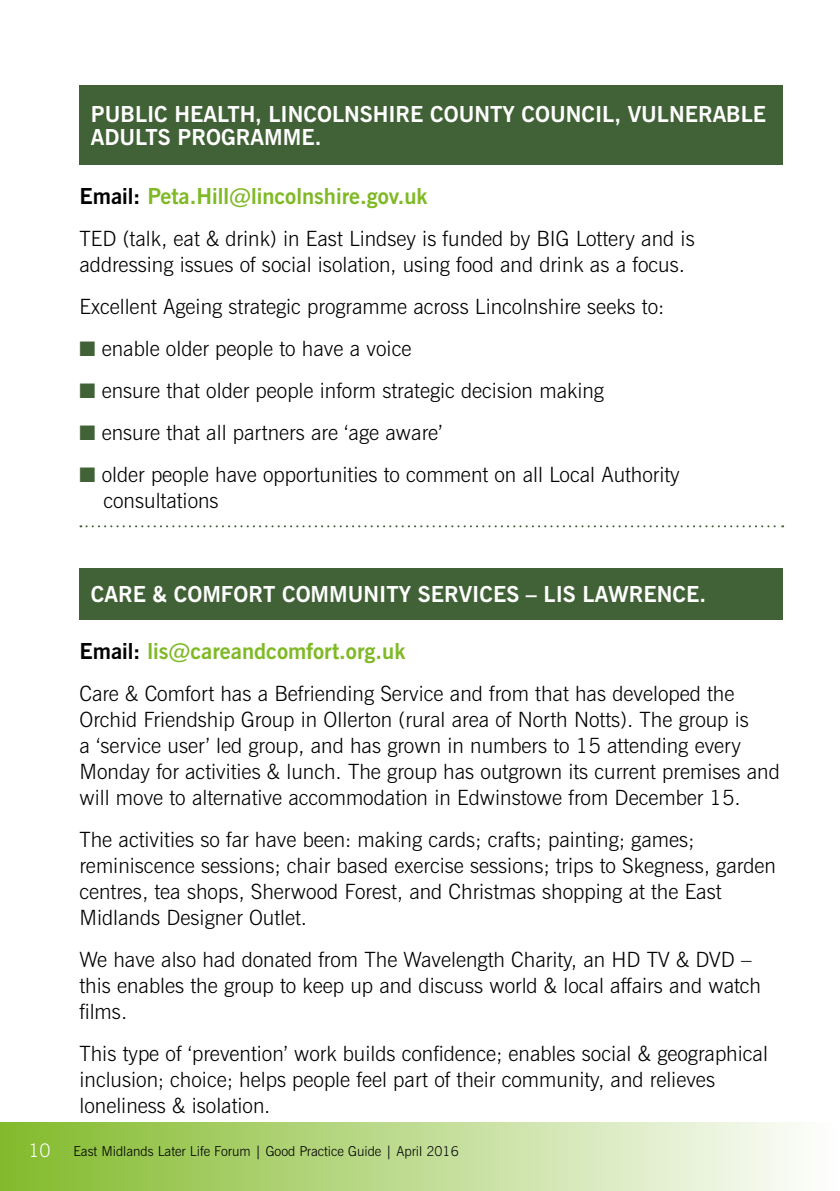
<style>
.page{position:relative;width:840px;height:1191px;background:#fff}
.page>*{position:absolute;margin:0;border:0;box-sizing:border-box;transform-origin:0 0}
.t1{font:700 22px/23.8px "News Gothic BT";color:#fff}
.t2{font:700 22px "News Gothic BT";color:#80b926}
.t3{font:300 21px/26px "News Gothic BT";color:#000}
.t4{font:300 13.6px "News Gothic BT";color:#000}
.s1{color:#000}
.s2{color:#416136}
.s3{font-size:18.8px;color:#fff}
.s4{font-weight:400}
</style>
<div class="page">
<svg style="left:80px;top:525px;width:702px;height:2px"></svg>
<div style="left:79px;top:85px;width:703px;height:79px;background:#416136"></div>
<div style="left:79px;top:568px;width:703px;height:51px;background:#416136"></div>
<div style="left:0;top:1123px;width:839px;height:68px;background:linear-gradient(to right,#83ba2b,#fffefe)"></div>
<p class="t1" style="left:91px;top:102px;width:676px">PUBLIC HEALTH, LINCOLNSHIRE COUNTY COUNCIL, VULNERABLE<br>ADULTS PROGRAMME.</p>
<p class="t2" style="left:79px;top:183px;width:349px"><span class="s1">Email:</span> Peta.Hill@lincolnshire.gov.uk</p>
<p class="t3" style="left:79px;top:226px;width:616px">TED (talk, eat &amp; drink) in East Lindsey is funded by BIG Lottery and is addressing issues of social isolation, using food and drink as a focus.</p>
<p class="t3" style="left:79px;top:294px;width:586px">Excellent Ageing strategic programme across Lincolnshire seeks to:</p>
<p class="t3" style="left:79px;top:336px;width:333px"><span class="s2">■</span> enable older people to have a voice</p>
<p class="t3" style="left:79px;top:378px;width:525px"><span class="s2">■</span> ensure that older people inform strategic decision making</p>
<p class="t3" style="left:79px;top:420px;width:364px"><span class="s2">■</span> ensure that all partners are ‘age aware’</p>
<p class="t3" style="left:103px;top:462px;width:577px;text-indent:-24px"><span class="s2">■</span> older people have opportunities to comment on all Local Authority consultations</p>
<p class="t1" style="left:91px;top:582px;width:616px">CARE &amp; COMFORT COMMUNITY SERVICES – LIS LAWRENCE.</p>
<p class="t2" style="left:79px;top:637px;width:327px"><span class="s1">Email:</span> lis@careandcomfort.org.uk</p>
<p class="t3" style="left:79px;top:680px;width:701px">Care &amp; Comfort has a Befriending Service and from that has developed the Orchid Friendship Group in Ollerton (rural area of North Notts). The group is<br>a ‘service user’ led group, and has grown in numbers to 15 attending every Monday for activities &amp; lunch. The group has outgrown its current premises and will move to alternative accommodation in Edwinstowe from December 15.</p>
<p class="t3" style="left:79px;top:826px;width:697px">The activities so far have been: making cards; crafts; painting; games; reminiscence sessions; chair based exercise sessions; trips to Skegness, garden centres, tea shops, Sherwood Forest, and Christmas shopping at the East Midlands Designer Outlet.</p>
<p class="t3" style="left:79px;top:946px;width:682px">We have also had donated from The Wavelength Charity, an HD TV &amp; DVD – this enables the group to keep up and discuss world &amp; local affairs and watch films.</p>
<p class="t3" style="left:79px;top:1040px;width:689px">This type of ‘prevention’ work builds confidence; enables social &amp; geographical inclusion; choice; helps people feel part of their community, and relieves loneliness &amp; isolation.</p>
<p class="t4" style="left:28px;top:1142px;width:431px"><span class="s3">10</span> East Midlands Later Life Forum <span class="s4">|</span> Good Practice Guide <span class="s4">|</span> April 2016</p>
</div>
